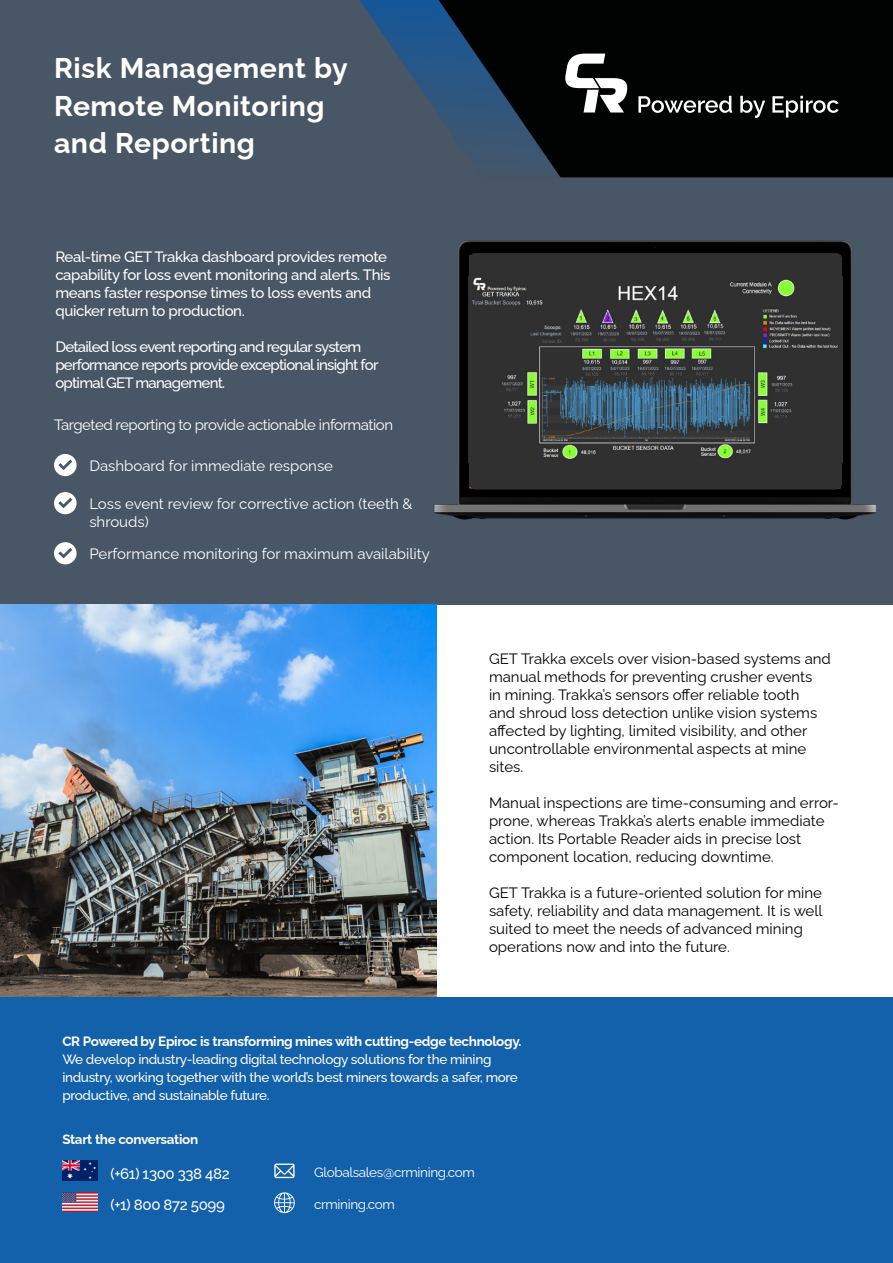
<style>
.page{position:relative;width:893px;height:1263px;background:#fff}
.page>*{position:absolute;margin:0;border:0;box-sizing:border-box;transform-origin:0 0}
.t1{font:700 28.5px/37.5px "Raleway";letter-spacing:.02em;color:#fff}
.t2{font:15px/18px "Raleway";color:#000101}
.t3{font:500 15px/18px "Raleway";letter-spacing:-.03em;color:#fff}
.t4{font:15px/18px "Raleway";color:#fff}
.t5{font:500 15px/18px "Raleway";letter-spacing:-.05em;color:#fff}
.t6{font:15px "Raleway";letter-spacing:-.03em;color:#fff}
.t7{font:500 13.5px/18px "Raleway";letter-spacing:-.025em;color:#fff}
.t8{font:700 13.5px "Raleway";letter-spacing:-.025em;color:#fff}
.t9{font:13.5px "Raleway";letter-spacing:-.025em;color:#fff}
</style>
<div class="page">
<div style="left:0;top:0;width:893px;height:604px;background:#495666"></div>
<img style="left:433px;top:240px;width:444px;height:280px">
<div style="left:469px;top:253px;width:373px;height:236px;background:#303030;border-radius:6px"></div>
<img style="left:471px;top:277px;width:367px;height:182px">
<svg style="left:359px;top:0;width:80px;height:115px"></svg>
<svg style="left:439px;top:0;width:454px;height:177px;background:#070d12"></svg>
<svg style="left:564px;top:54px;width:65px;height:58px;background:#707171"></svg>
<svg style="left:638px;top:96px;width:94px;height:17px;background:#595a5a"></svg>
<svg style="left:740px;top:96px;width:25px;height:22px"></svg>
<svg style="left:772px;top:96px;width:67px;height:22px"></svg>
<div style="left:0;top:997px;width:893px;height:266px;background:#1360ab"></div>
<svg style="left:274px;top:1192px;width:21px;height:21px"></svg>
<svg style="left:274px;top:1163px;width:21px;height:15px"></svg>
<img style="left:62px;top:1161px;width:36px;height:19px">
<img style="left:62px;top:1192px;width:36px;height:20px">
<img style="left:0;top:604px;width:437px;height:393px">
<svg style="left:54px;top:454px;width:23px;height:22px"></svg>
<svg style="left:54px;top:492px;width:23px;height:22px"></svg>
<svg style="left:54px;top:542px;width:23px;height:22px"></svg>
<h1 class="t1" style="left:54px;top:46px;width:295px">Risk Management by<br>Remote Monitoring and Reporting</h1>
<p class="t3" style="left:55px;top:246px;width:337px">Real-time GET Trakka dashboard provides remote capability for loss event monitoring and alerts. This means faster response times to loss events and quicker return to production.</p>
<p class="t5" style="left:55px;top:336px;width:325px">Detailed loss event reporting and regular system performance reports provide exceptional insight for optimal GET management.</p>
<p class="t6" style="left:54px;top:413px;width:341px">Targeted reporting to provide actionable information</p>
<p class="t4" style="left:89px;top:455px;width:245px">Dashboard for immediate response</p>
<p class="t4" style="left:89px;top:493px;width:325px">Loss event review for corrective action (teeth &amp; shrouds)</p>
<p class="t4" style="left:89px;top:543px;width:342px">Performance monitoring for maximum availability</p>
<p class="t2" style="left:489px;top:648px;width:343px">GET Trakka excels over vision-based systems and manual methods for preventing crusher events<br>in mining. Trakka’s sensors offer reliable tooth<br>and shroud loss detection unlike vision systems affected by lighting, limited visibility, and other uncontrollable environmental aspects at mine sites.</p>
<p class="t2" style="left:489px;top:792px;width:351px">Manual inspections are time-consuming and error&shy;prone, whereas Trakka’s alerts enable immediate action. Its Portable Reader aids in precise lost component location, reducing downtime.</p>
<p class="t2" style="left:489px;top:882px;width:335px">GET Trakka is a future-oriented solution for mine safety, reliability and data management. It is well suited to meet the needs of advanced mining operations now and into the future.</p>
<p class="t8" style="left:62px;top:1030px;width:461px">CR Powered by Epiroc is transforming mines with cutting-edge technology.</p>
<p class="t7" style="left:62px;top:1048px;width:457px">We develop industry-leading digital technology solutions for the mining industry, working together with the world’s best miners towards a safer, more productive, and sustainable future.</p>
<p class="t8" style="left:62px;top:1129px;width:137px">Start the conversation</p>
<p class="t3" style="left:111px;top:1162px;width:121px">(+61) 1300 338 482</p>
<p class="t9" style="left:314px;top:1162px;width:162px">Globalsales@crmining.com</p>
<p class="t3" style="left:111px;top:1194px;width:116px">(+1) 800 872 5099</p>
<p class="t9" style="left:314px;top:1193px;width:82px">crmining.com</p>
</div>
